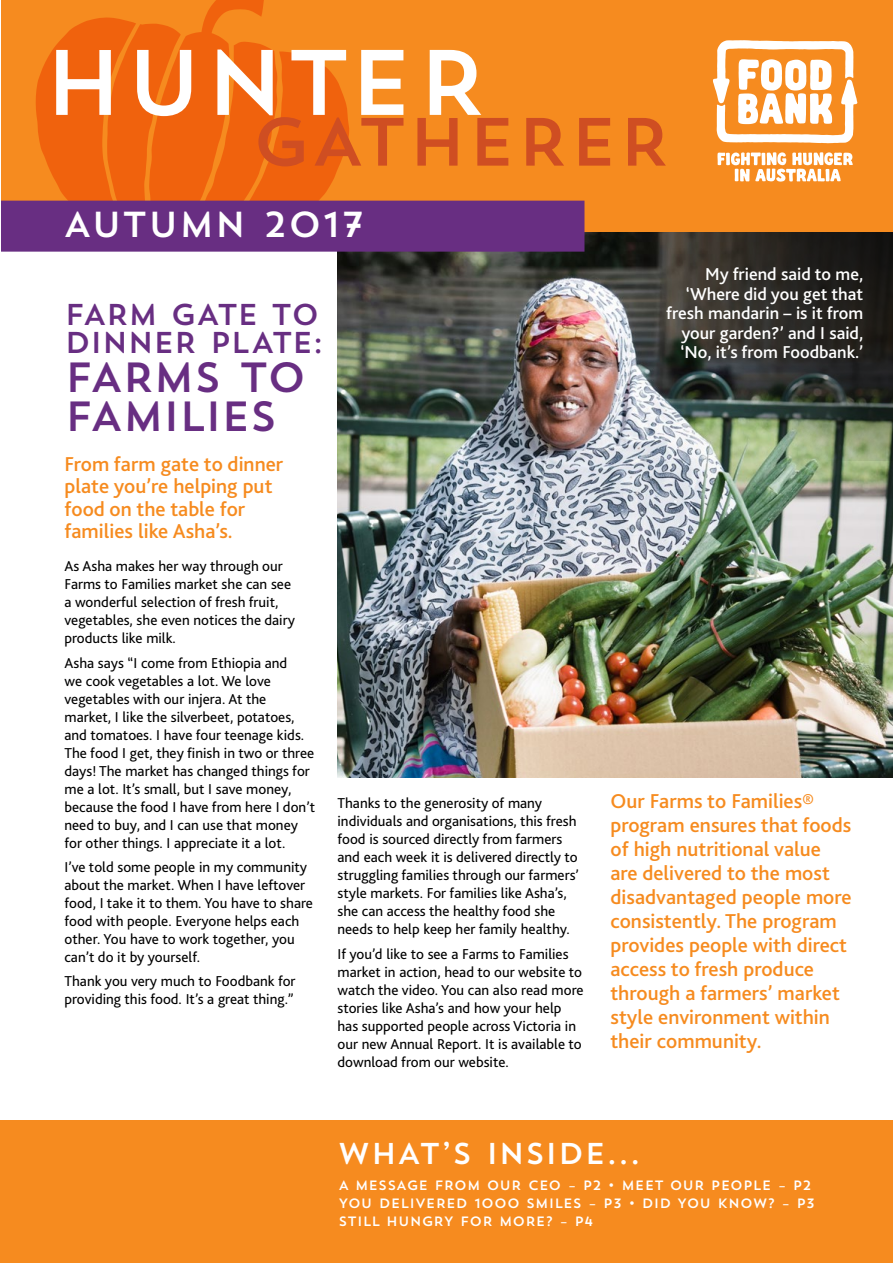
<style>
.page{position:relative;width:893px;height:1263px;background:#fff}
.page>*{position:absolute;margin:0;border:0;box-sizing:border-box;transform-origin:0 0}
.t1{font:92.4px "Trend Sans One";color:#fff}
.t2{font:67.8px "Trend Sans One";color:#cf4e22}
.t3{font:42px/39px "Trend Sans One";letter-spacing:-.035em;color:#682e82}
.t4{font:36px "Trend Sans One";color:#fff}
.t5{font:30px/28.5px "Trend Sans One";letter-spacing:-.03em;color:#682e82}
.t6{font:30px "Trend Sans One";color:#fff}
.t7{font:500 21px/24px "Bliss 2";color:#f68b1f}
.t8{font:500 18px/19.5px "Bliss 2";color:#fff;text-align:right}
.t9{font:15px/18px "Bliss 2";color:#000}
.t10{font:13.5px/18px "Trend Sans One";color:#fff}
</style>
<div class="page">
<div style="left:0;top:1120px;width:893px;height:143px;background:#f68b1f"></div>
<div style="left:1px;top:0;width:892px;height:232px;background:#f68b1f"></div>
<svg style="left:36px;top:0;width:313px;height:201px"></svg>
<svg style="left:544px;top:40px;width:314px;height:192px"></svg>
<img style="left:337px;top:252px;width:556px;height:526px">
<img style="left:492px;top:232px;width:401px;height:229px">
<div style="left:1px;top:201px;width:583px;height:51px;background:#682e82"></div>
<h1 class="t1" style="left:43px;top:23px;width:447px">HUNTER</h1>
<h2 class="t2" style="left:252px;top:98px;width:421px">GATHERER</h2>
<h3 class="t4" style="left:63px;top:201px;width:303px">AUTUMN 2017</h3>
<h3 class="t5" style="left:64px;top:299px;width:261px">FARM GATE TO<br>DINNER PLATE:</h3>
<h3 class="t3" style="left:64px;top:357px;width:244px">FARMS TO<br>FAMILIES</h3>
<h3 class="t7" style="left:64px;top:452px;width:220px;line-height:22.5px">From farm gate to dinner plate you’re helping put food on the table for families like Asha’s.</h3>
<p class="t9" style="left:64px;top:557px;width:232px">As Asha makes her way through our<br>Farms to Families market she can see a wonderful selection of fresh fruit, vegetables, she even notices the dairy products like milk.</p>
<p class="t9" style="left:64px;top:653px;width:252px">Asha says “I come from Ethiopia and<br>we cook vegetables a lot. We love vegetables with our injera. At the market, I like the silverbeet, potatoes, and tomatoes. I have four teenage kids.<br>The food I get, they finish in two or three days! The market has changed things for me a lot. It’s small, but I save money, because the food I have from here I don’t need to buy, and I can use that money for other things. I appreciate it a lot.</p>
<p class="t9" style="left:64px;top:857px;width:250px">I’ve told some people in my community about the market. When I have leftover food, I take it to them. You have to share food with people. Everyone helps each other. You have to work together, you can’t do it by yourself.</p>
<p class="t9" style="left:64px;top:972px;width:233px">Thank you very much to Foodbank for providing this food. It’s a great thing.”</p>
<p class="t9" style="left:337px;top:794px;width:243px">Thanks to the generosity of many individuals and organisations, this fresh food is sourced directly from farmers and each week it is delivered directly to struggling families through our farmers’ style markets. For families like Asha’s, she can access the healthy food she needs to help keep her family healthy.</p>
<p class="t9" style="left:337px;top:944px;width:248px">If you’d like to see a Farms to Families market in action, head to our website to watch the video. You can also read more stories like Asha’s and how your help has supported people across Victoria in our new Annual Report. It is available to download from our website.</p>
<p class="t8" style="left:666px;top:265px;width:198px">My friend said to me, ‘Where did you get that fresh mandarin – is it from your garden?’ and I said, ‘No, it’s from Foodbank.’</p>
<p class="t7" style="left:610px;top:789px;width:243px">Our Farms to Families® program ensures that foods of high nutritional value are delivered to the most disadvantaged people more consistently. The program provides people with direct access to fresh produce through a farmers’ market style environment within their community.</p>
<h3 class="t6" style="left:337px;top:1134px;width:305px">WHAT’S INSIDE...</h3>
<p class="t10" style="left:338px;top:1176px;width:478px">A MESSAGE FROM OUR CEO – P2 • MEET OUR PEOPLE – P2<br>YOU DELIVERED 1000 SMILES – P3 • DID YOU KNOW? – P3<br>STILL HUNGRY FOR MORE? – P4</p>
</div>
